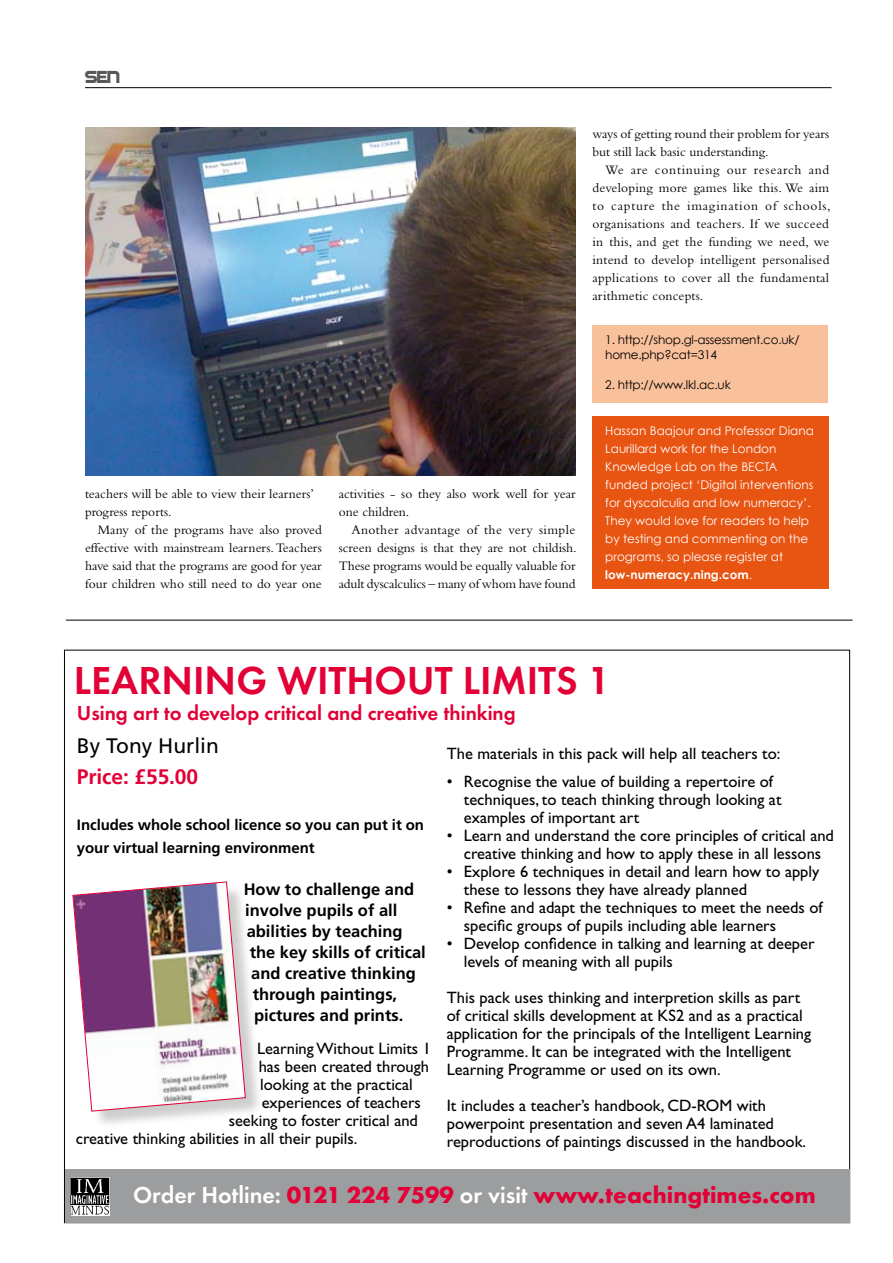
<style>
.page{position:relative;width:893px;height:1263px;background:#fff}
.page>*{position:absolute;margin:0;border:0;box-sizing:border-box;transform-origin:0 0}
.t1{font:600 40.5px "Futura T";color:#e20036}
.t2{font:700 24px "Futura T";color:#e20036}
.t3{font:600 21px "Futura T";color:#e20036}
.t4{font:21px "Frutiger";color:#000}
.t5{font:700 21px "Frutiger";letter-spacing:-.005em;color:#e20036}
.t6{font:18px "SF Automaton";color:#58585a}
.t7{font:16.5px/18px "Gill Sans";color:#000}
.t8{font:700 16.5px "Frutiger";color:#000}
.t9{font:700 15px/22.2px "Frutiger";letter-spacing:-.005em;color:#000}
.t10{font:13.5px/18px "Bembo";color:#000}
.t11{font:12px/18px "Century Gothic";color:#fff}
.t12{font:12px/15px "Century Gothic";letter-spacing:-.02em;color:#000}
.s1{font-weight:700}
.s2{font-weight:600;color:#fff}
</style>
<div class="page">
<hr style="left:85px;top:87px;width:746px;height:1px;background:#000">
<img style="left:85px;top:128px;width:490px;height:347px">
<hr style="left:66px;top:620px;width:787px;height:1px;background:#000">
<div style="left:592px;top:416px;width:237px;height:172px;background:#e85412"></div>
<div style="left:592px;top:325px;width:236px;height:77px;background:#f8c09b"></div>
<div style="left:65px;top:1169px;width:784px;height:53px;background:#9c9d9f"></div>
<div style="left:75px;top:884px;width:190px;height:247px;background:#000;opacity:.2"></div>
<img style="left:72px;top:881px;width:174px;height:231px">
<img style="left:71px;top:1177px;width:38px;height:38px">
<p class="t6" style="left:85px;top:67px;width:36px">SEN</p>
<p class="t10" style="left:85px;top:485px;width:231px">teachers will be able to view their learners’ progress reports.</p>
<p class="t10" style="left:85px;top:521px;width:238px;text-align:justify;text-indent:13px">Many of the programs have also proved effective with mainstream learners. Teachers have said that the programs are good for year four children who still need to do year one</p>
<p class="t10" style="left:339px;top:485px;width:238px">activities - so they also work well for year one children.</p>
<p class="t10" style="left:339px;top:521px;width:240px;text-align:justify;text-indent:13px">Another advantage of the very simple screen designs is that they are not childish.<br>These programs would be equally valuable for adult dyscalculics – many of whom have found</p>
<p class="t10" style="left:592px;top:124px;width:238px">ways of getting round their problem for years but still lack basic understanding.</p>
<p class="t10" style="left:592px;top:160px;width:240px;text-align:justify;text-indent:13px">We are continuing our research and developing more games like this. We aim to capture the imagination of schools, organisations and teachers. If we succeed in this, and get the funding we need, we intend to develop intelligent personalised applications to cover all the fundamental arithmetic concepts.</p>
<p class="t12" style="left:605px;top:332px;width:196px">1. http://shop.gl-assessment.co.uk/ home.php?cat=314</p>
<p class="t12" style="left:605px;top:377px;width:127px">2. http://www.lkl.ac.uk</p>
<p class="t11" style="left:605px;top:421px;width:210px">Hassan Baajour and Professor Diana<br>Laurillard work for the London<br>Knowledge Lab on the BECTA funded project ‘Digital interventions for dyscalculia and low numeracy’.<br>They would love for readers to help by testing and commenting on the programs, so please register at <span class="s1">low-numeracy.ning.com</span>.</p>
<h1 class="t1" style="left:74px;top:656px;width:538px">Learning Without Limits 1</h1>
<p class="t3" style="left:77px;top:701px;width:440px">using art to develop critical and creative thinking</p>
<p class="t4" style="left:77px;top:733px;width:143px">By Tony Hurlin</p>
<p class="t5" style="left:77px;top:765px;width:123px">Price: £55.00</p>
<p class="t9" style="left:77px;top:814px;width:349px">Includes whole school licence so you can put it on your virtual learning environment</p>
<p class="t7" style="left:447px;top:739px;width:335px;line-height:28.5px;text-align:center">The materials in this pack will help all teachers to:<br>Recognise the value of building a repertoire of</p>
<p class="t7" style="left:464px;top:791px;width:372px">techniques, to teach thinking through looking at examples of important art<br>Learn and understand the core principles of critical and creative thinking and how to apply these in all lessons Explore 6 techniques in detail and learn how to apply these to lessons they have already planned<br>Refine and adapt the techniques to meet the needs of specific groups of pupils including able learners Develop confidence in talking and learning at deeper levels of meaning with all pupils</p>
<p class="t7" style="left:447px;top:989px;width:366px">This pack uses thinking and interpretion skills as part of critical skills development at KS2 and as a practical application for the principals of the Intelligent Learning Programme. It can be integrated with the Intelligent Learning Programme or used on its own.</p>
<p class="t7" style="left:447px;top:1097px;width:361px">It includes a teacher’s handbook, CD-ROM with powerpoint presentation and seven A4 laminated reproductions of paintings discussed in the handbook.</p>
<p class="t7" style="left:447px;top:773px;width:7px">•</p>
<p class="t7" style="left:447px;top:818px;width:7px;line-height:36px;text-align:justify">• • • •</p>
<p class="t8" style="left:244px;top:879px;width:172px">How to challenge and</p>
<p class="t8" style="left:245px;top:900px;width:154px">involve pupils of all</p>
<p class="t8" style="left:247px;top:921px;width:157px">abilities by teaching</p>
<p class="t8" style="left:250px;top:942px;width:178px">the key skills of critical</p>
<p class="t8" style="left:251px;top:963px;width:166px">and creative thinking</p>
<p class="t8" style="left:253px;top:984px;width:146px">through paintings,</p>
<p class="t8" style="left:254px;top:1005px;width:151px">pictures and prints.</p>
<p class="t7" style="left:257px;top:1039px;width:175px">Learning Without Limits 1</p>
<p class="t7" style="left:259px;top:1057px;width:172px">has been created through</p>
<p class="t7" style="left:260px;top:1075px;width:154px">looking at the practical</p>
<p class="t7" style="left:262px;top:1093px;width:161px">experiences of teachers</p>
<p class="t7" style="left:229px;top:1111px;width:191px">seeking to foster critical and</p>
<p class="t7" style="left:76px;top:1129px;width:283px">creative thinking abilities in all their pupils.</p>
<h2 class="t2" style="left:133px;top:1180px;width:684px"><span class="s2">order hotline:</span> 0121 224 7599 <span class="s2">or visit</span> www.teachingtimes.com</h2>
</div>
